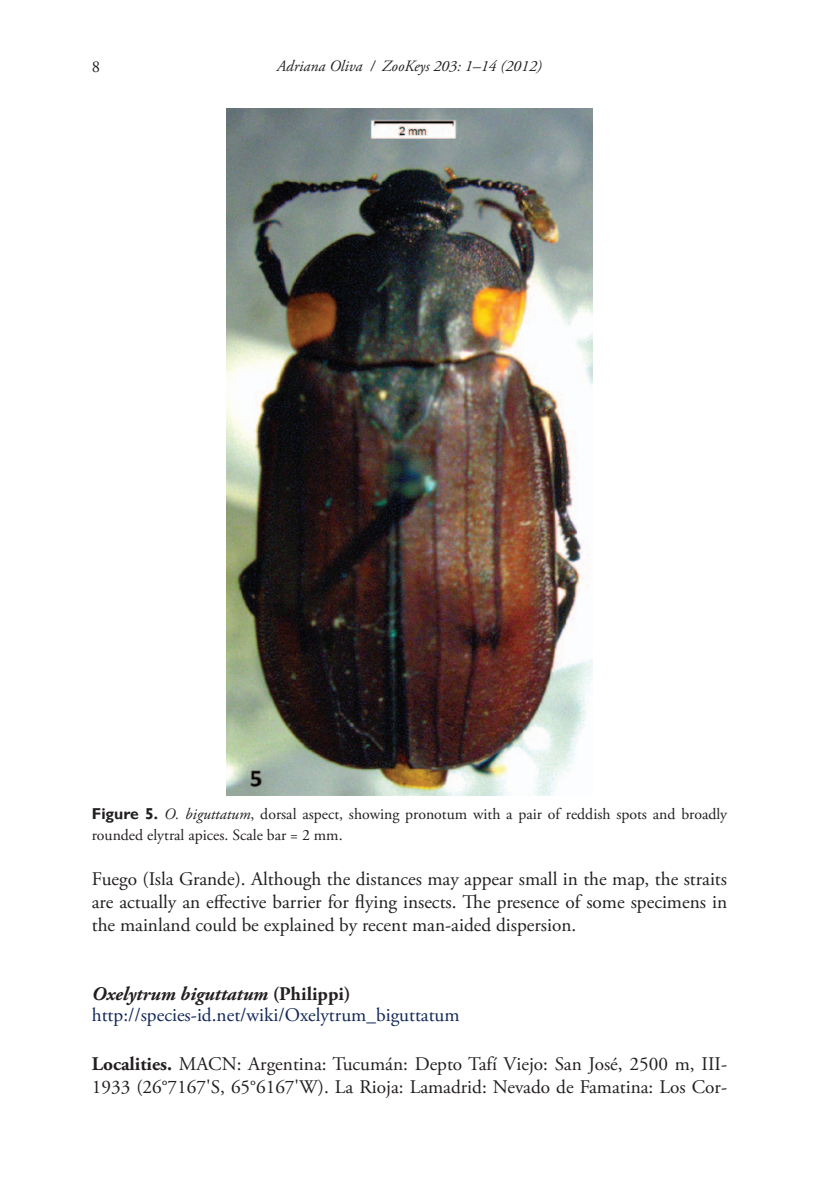
<style>
.page{position:relative;width:819px;height:1191px;background:#fff}
.page>*{position:absolute;margin:0;border:0;box-sizing:border-box;transform-origin:0 0}
.t1{font:19.25px/23.1px "Adobe Garamond Pro";color:#231f20;text-align:justify}
.t2{font:19.25px/21px "Adobe Garamond Pro";color:#122859}
.t3{font:16.62px "Adobe Garamond Pro";color:#231f20}
.t4{font:15.75px/21px "Adobe Garamond Pro";color:#231f20}
.t5{font:italic 15.75px "Adobe Garamond Pro";color:#231f20}
.s1{font-family:"Gill Sans";font-weight:700}
.s2{font-style:italic}
.s3{font-weight:700;font-style:italic;color:#231f20}
.s4{font-weight:700;color:#231f20}
.s5{font-weight:700}
</style>
<div class="page">
<img style="left:227px;top:108px;width:365px;height:687px">
<p class="t3" style="left:92px;top:56px;width:10px">8</p>
<p class="t5" style="left:277px;top:57px;width:266px">Adriana Oliva / ZooKeys 203: 1–14 (2012)</p>
<p class="t4" style="left:92px;top:804px;width:637px"><span class="s1">Figure 5.</span> <span class="s2">O. biguttatum</span>, dorsal aspect, showing pronotum with a pair of reddish spots and broadly rounded elytral apices. Scale bar = 2 mm.</p>
<p class="t1" style="left:92px;top:868px;width:636px">Fuego (Isla Grande). Although the distances may appear small in the map, the straits are actually an effective barrier for flying insects. The presence of some specimens in the mainland could be explained by recent man-aided dispersion.</p>
<p class="t2" style="left:92px;top:984px;width:369px"><span class="s3">Oxelytrum biguttatum</span> <span class="s4">(Philippi) </span>http://species-id.net/wiki/Oxelytrum_biguttatum</p>
<p class="t1" style="left:92px;top:1052px;width:636px"><span class="s5">Localities.</span> MACN: Argentina: Tucumán: Depto Tafí Viejo: San José, 2500 m, III-<br>1933 (26°7167'S, 65°6167'W). La Rioja: Lamadrid: Nevado de Famatina: Los Cor-</p>
</div>
